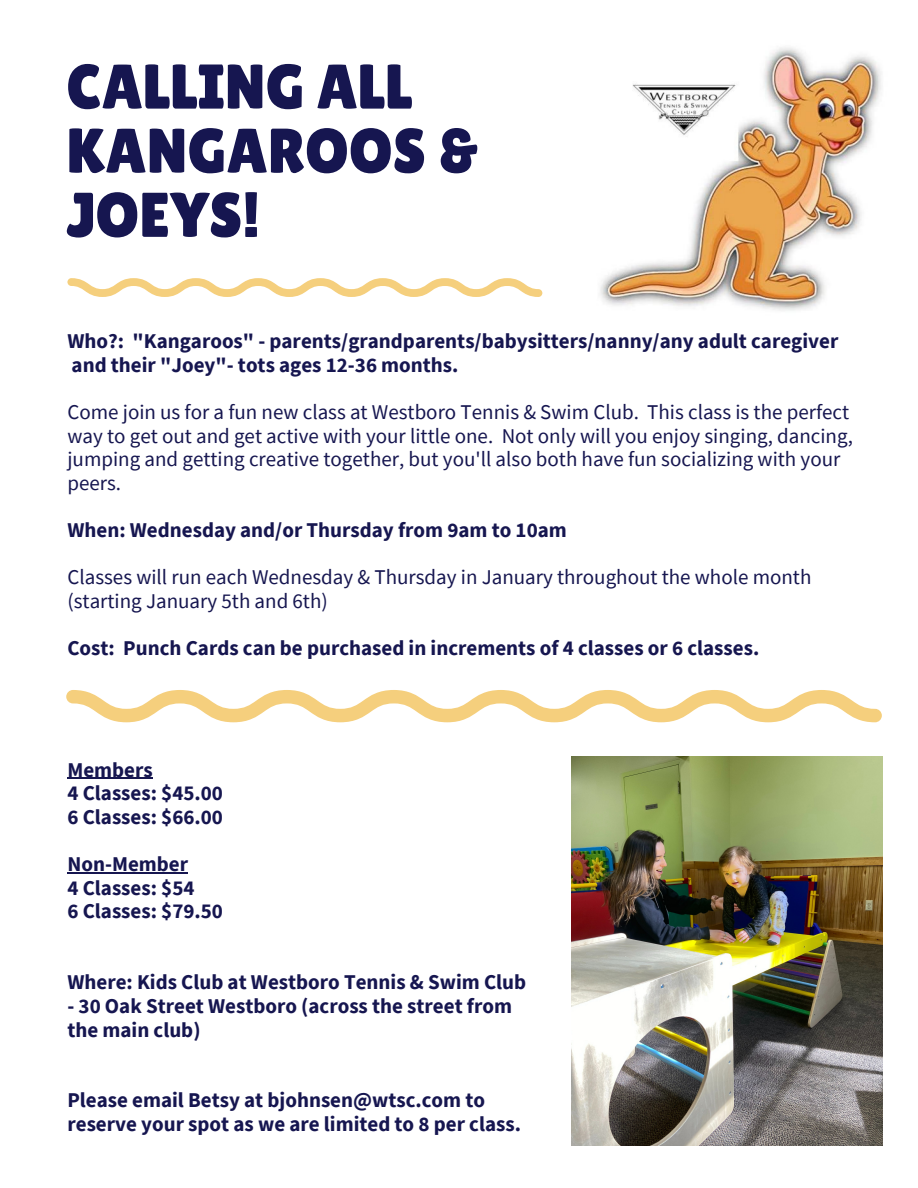
<style>
.page{position:relative;width:918px;height:1188px;background:#fff}
.page>*{position:absolute;margin:0;border:0;box-sizing:border-box;transform-origin:0 0}
.t1{font:63px/64.2px "Lilita One";color:#161650}
.t2{font:700 21px/23.7px "Source Sans Pro";color:#161650}
.t3{font:21px/23.7px "Source Sans Pro";color:#161650}
</style>
<div class="page">
<img style="left:572px;top:757px;width:310px;height:388px">
<svg style="left:67px;top:278px;width:475px;height:19px"></svg>
<img style="left:600px;top:47px;width:281px;height:264px">
<svg style="left:66px;top:690px;width:816px;height:32px"></svg>
<hr style="left:67px;top:778px;width:86px;height:1px;background:#161650">
<hr style="left:67px;top:872px;width:121px;height:1px;background:#161650">
<p class="t1" style="left:66px;top:54px;width:415px">CALLING ALL<br>KANGAROOS &amp;<br>JOEYS!</p>
<p class="t2" style="left:67px;top:329px;width:773px">Who?: "Kangaroos" - parents/grandparents/babysitters/nanny/any adult caregiver and their "Joey"- tots ages 12-36 months.</p>
<p class="t3" style="left:67px;top:400px;width:787px">Come join us for a fun new class at Westboro Tennis &amp; Swim Club. This class is the perfect way to get out and get active with your little one. Not only will you enjoy singing, dancing, jumping and getting creative together, but you'll also both have fun socializing with your peers.</p>
<p class="t2" style="left:67px;top:518px;width:501px">When: Wednesday and/or Thursday from 9am to 10am</p>
<p class="t3" style="left:67px;top:565px;width:746px">Classes will run each Wednesday &amp; Thursday in January throughout the whole month</p>
<p class="t3" style="left:67px;top:589px;width:262px">(starting January 5th and 6th)</p>
<p class="t2" style="left:67px;top:636px;width:693px">Cost: Punch Cards can be purchased in increments of 4 classes or 6 classes.</p>
<p class="t2" style="left:67px;top:757px;width:87px">Members</p>
<p class="t2" style="left:67px;top:781px;width:157px">4 Classes: $45.00</p>
<p class="t2" style="left:67px;top:805px;width:157px">6 Classes: $66.00</p>
<p class="t2" style="left:67px;top:852px;width:122px">Non-Member</p>
<p class="t2" style="left:67px;top:875px;width:129px">4 Classes: $54</p>
<p class="t2" style="left:67px;top:899px;width:157px">6 Classes: $79.50</p>
<p class="t2" style="left:67px;top:970px;width:460px">Where: Kids Club at Westboro Tennis &amp; Swim Club</p>
<p class="t2" style="left:67px;top:994px;width:446px">- 30 Oak Street Westboro (across the street from the main club)</p>
<p class="t2" style="left:67px;top:1088px;width:455px">Please email Betsy at bjohnsen@wtsc.com to reserve your spot as we are limited to 8 per class.</p>
</div>
